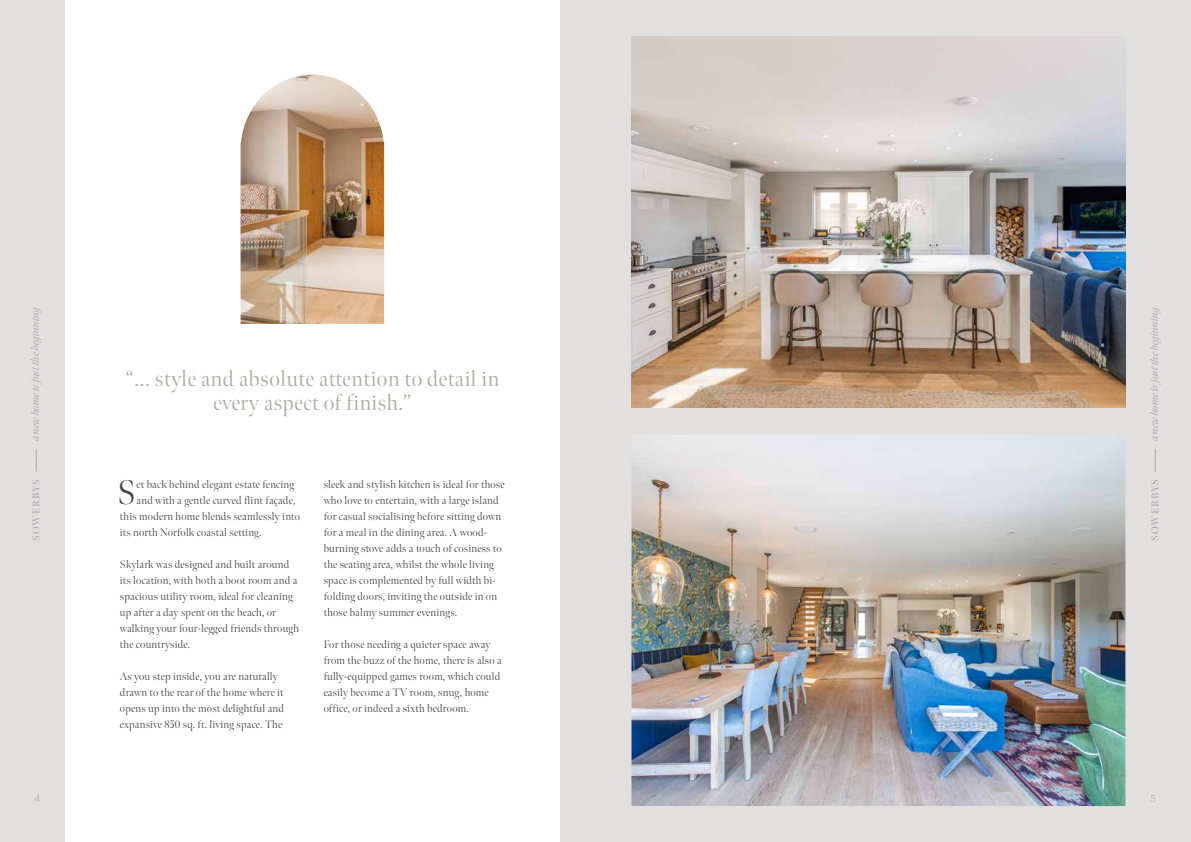
<style>
.page{position:relative;width:1191px;height:842px;background:#fff}
.page>*{position:absolute;margin:0;border:0;box-sizing:border-box;transform-origin:0 0}
.t1{font:300 34px "Meno Banner";color:#434141}
.t2{font:300 22px/24px "Meno Banner";letter-spacing:.025em;color:#ada8a0;text-align:center}
.t3{font:300 11px/16px "Meno Banner";letter-spacing:.02em;color:#434141}
.t4{font:italic 11px "Meno Banner";letter-spacing:-.01em;color:#ada8a0}
.t5{font:600 10px "Meno Banner";letter-spacing:.08em;color:#ada8a0}
.t6{font:300 10px "Quasimoda";color:#ada8a0}
</style>
<div class="page">
<div style="left:0;top:0;width:595px;height:842px;background:#e2e0df"></div>
<div style="left:595px;top:0;width:596px;height:842px;background:#e2e0df"></div>
<svg style="left:36px;top:449px;width:1px;height:22px"></svg>
<svg style="left:1155px;top:449px;width:1px;height:22px"></svg>
<div style="left:65px;top:0;width:494px;height:842px;background:#fff"></div>
<img style="left:240px;top:75px;width:144px;height:249px">
<img style="left:631px;top:36px;width:494px;height:371px">
<img style="left:631px;top:435px;width:494px;height:371px">
<p class="t4" style="left:29px;top:441px;width:138px;rotate:-90deg">a new home is just the beginning</p>
<p class="t4" style="left:1147px;top:441px;width:138px;rotate:-90deg">a new home is just the beginning</p>
<h1 class="t1" style="left:118px;top:472px;width:20px">S</h1>
<p class="t3" style="left:136px;top:477px;width:159px">et back behind elegant estate fencing</p>
<h2 class="t2" style="left:125px;top:367px;width:375px">“... style and absolute attention to detail in every aspect of finish.”</h2>
<p class="t5" style="left:30px;top:541px;width:63px;rotate:-90deg">SOWERBYS</p>
<p class="t5" style="left:1149px;top:541px;width:63px;rotate:-90deg">SOWERBYS</p>
<p class="t3" style="left:324px;top:477px;width:182px">sleek and stylish kitchen is ideal for those who love to entertain, with a large island for casual socialising before sitting down for a meal in the dining area. A wood&shy;burning stove adds a touch of cosiness to the seating area, whilst the whole living space is complemented by full width bi&shy;folding doors, inviting the outside in on those balmy summer evenings.</p>
<p class="t3" style="left:324px;top:637px;width:180px">For those needing a quieter space away from the buzz of the home, there is also a fully-equipped games room, which could easily become a TV room, snug, home office, or indeed a sixth bedroom.</p>
<p class="t3" style="left:136px;top:493px;width:160px">and with a gentle curved flint façade,</p>
<p class="t3" style="left:120px;top:509px;width:182px">this modern home blends seamlessly into</p>
<p class="t3" style="left:120px;top:525px;width:143px">its north Norfolk coastal setting.</p>
<p class="t3" style="left:120px;top:557px;width:180px">Skylark was designed and built around its location, with both a boot room and a spacious utility room, ideal for cleaning up after a day spent on the beach, or walking your four-legged friends through the countryside.</p>
<p class="t3" style="left:120px;top:669px;width:166px">As you step inside, you are naturally drawn to the rear of the home where it opens up into the most delightful and expansive 850 sq. ft. living space. The</p>
<p class="t6" style="left:35px;top:791px;width:7px">4</p>
<p class="t6" style="left:1150px;top:791px;width:7px">5</p>
</div>
